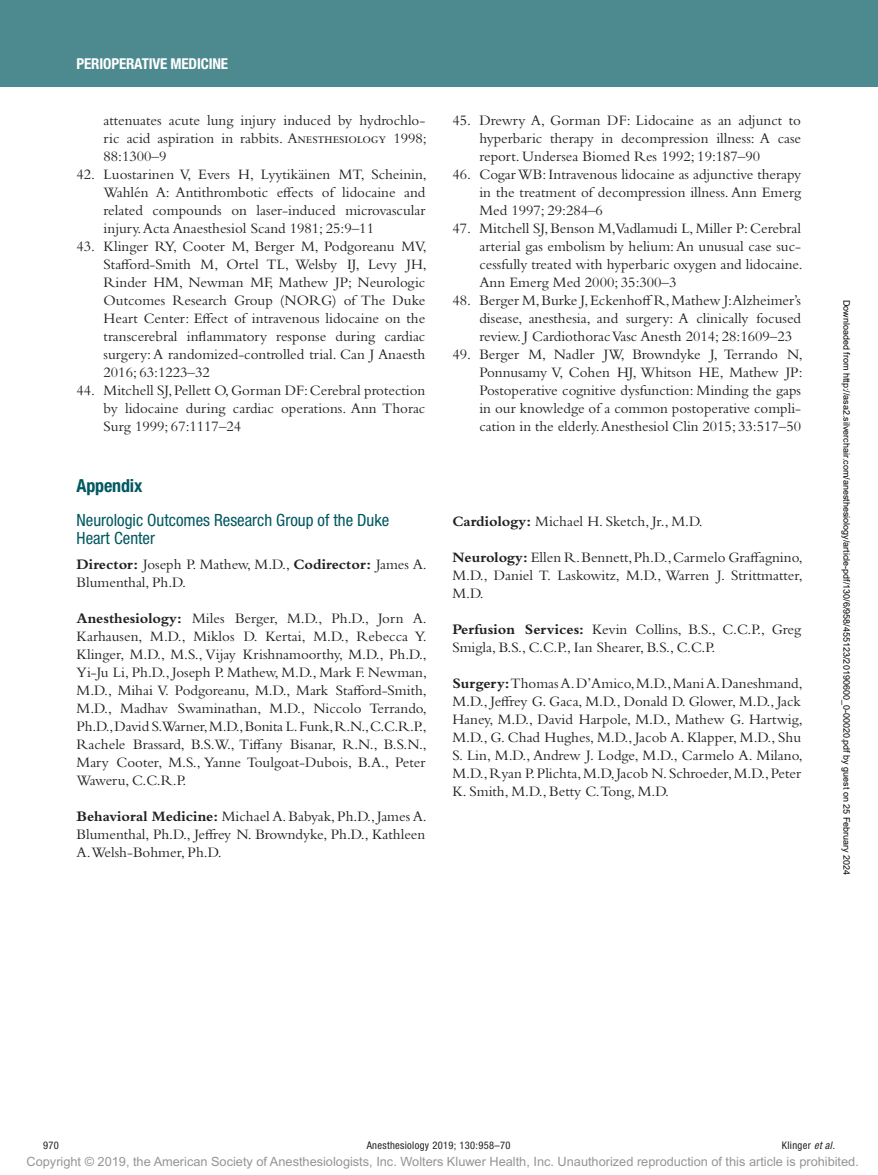
<style>
.page{position:relative;width:878px;height:1175px;background:#fff}
.page>*{position:absolute;margin:0;border:0;box-sizing:border-box;transform-origin:0 0}
.t1{font:700 condensed 18px "Helvetica Neue LT Std";color:#005861}
.t2{font:condensed 16.8px/18px "Helvetica Neue LT Std";color:#005861}
.t3{font:15px/18px "Bembo Std";color:#231f20;text-align:justify}
.t4{font:700 condensed 15px "Helvetica Neue LT Std";letter-spacing:-.01em;color:#fff}
.t5{font:12.75px "Arial MT Std";color:#939598}
.t6{font:condensed 10.5px "Helvetica Neue LT Std";letter-spacing:.03em;color:#231f20}
.t7{font:9px "Arial";color:#000}
.s1{font-weight:700}
.s2{font-style:italic}
</style>
<div class="page">
<div style="left:0;top:0;width:878px;height:86px;background:#4d8a90"></div>
<p class="t4" style="left:77px;top:54px;width:153px">PERIOPERATIVE MEDICINE</p>
<p class="t3" style="left:104px;top:111px;width:325px">attenuates acute lung injury induced by hydrochlo&shy;ric acid aspiration in rabbits. Anesthesiology 1998; 88:1300–9</p>
<p class="t3" style="left:104px;top:165px;width:325px;text-indent:-27px">42. Luostarinen V, Evers H, Lyytikäinen MT, Scheinin, Wahlén A: Antithrombotic effects of lidocaine and related compounds on laser-induced microvascular injury. Acta Anaesthesiol Scand 1981; 25:9–11</p>
<p class="t3" style="left:104px;top:237px;width:325px;text-indent:-27px">43. Klinger RY, Cooter M, Berger M, Podgoreanu MV, Stafford-Smith M, Ortel TL, Welsby IJ, Levy JH, Rinder HM, Newman MF, Mathew JP; Neurologic Outcomes Research Group (NORG) of The Duke Heart Center: Effect of intravenous lidocaine on the transcerebral inflammatory response during cardiac surgery: A randomized-controlled trial. Can J Anaesth 2016; 63:1223–32</p>
<p class="t3" style="left:104px;top:381px;width:323px;text-indent:-27px">44. Mitchell SJ, Pellett O, Gorman DF: Cerebral protection by lidocaine during cardiac operations. Ann Thorac Surg 1999; 67:1117–24</p>
<p class="t1" style="left:77px;top:475px;width:67px">APPENDIX</p>
<p class="t2" style="left:77px;top:511px;width:314px">Neurologic Outcomes Research Group of the Duke<br>Heart Center</p>
<p class="t3" style="left:77px;top:555px;width:352px"><span class="s1">Director:</span> Joseph P. Mathew, M.D., <span class="s1">Codirector:</span> James A.<br>Blumenthal, Ph.D.</p>
<p class="t3" style="left:77px;top:609px;width:352px"><span class="s1">Anesthesiology:</span> Miles Berger, M.D., Ph.D., Jorn A.<br>Karhausen, M.D., Miklos D. Kertai, M.D., Rebecca Y.<br>Klinger, M.D., M.S., Vijay Krishnamoorthy, M.D., Ph.D., Yi-Ju Li, Ph.D., Joseph P. Mathew, M.D., Mark F. Newman, M.D., Mihai V. Podgoreanu, M.D., Mark Stafford-Smith, M.D., Madhav Swaminathan, M.D., Niccolo Terrando, Ph.D., David S.Warner, M.D., Bonita L. Funk, R.N., C.C.R.P., Rachele Brassard, B.S.W., Tiffany Bisanar, R.N., B.S.N., Mary Cooter, M.S., Yanne Toulgoat-Dubois, B.A., Peter Waweru, C.C.R.P.</p>
<p class="t3" style="left:77px;top:807px;width:352px"><span class="s1">Behavioral Medicine:</span> Michael A. Babyak, Ph.D., James A.<br>Blumenthal, Ph.D., Jeffrey N. Browndyke, Ph.D., Kathleen A.Welsh-Bohmer, Ph.D.</p>
<p class="t3" style="left:479px;top:111px;width:323px;text-indent:-27px">45. Drewry A, Gorman DF: Lidocaine as an adjunct to hyperbaric therapy in decompression illness: A case report. Undersea Biomed Res 1992; 19:187–90</p>
<p class="t3" style="left:479px;top:165px;width:323px;text-indent:-27px">46. Cogar WB: Intravenous lidocaine as adjunctive therapy in the treatment of decompression illness. Ann Emerg Med 1997; 29:284–6</p>
<p class="t3" style="left:479px;top:219px;width:325px;text-indent:-27px">47. Mitchell SJ, Benson M,Vadlamudi L, Miller P: Cerebral arterial gas embolism by helium: An unusual case suc&shy;cessfully treated with hyperbaric oxygen and lidocaine.<br>Ann Emerg Med 2000; 35:300–3</p>
<p class="t3" style="left:479px;top:291px;width:323px;text-indent:-27px">48. Berger M, Burke J, Eckenhoff R, Mathew J:Alzheimer’s disease, anesthesia, and surgery: A clinically focused review. J Cardiothorac Vasc Anesth 2014; 28:1609–23</p>
<p class="t3" style="left:479px;top:345px;width:325px;text-indent:-27px">49. Berger M, Nadler JW, Browndyke J, Terrando N, Ponnusamy V, Cohen HJ, Whitson HE, Mathew JP:<br>Postoperative cognitive dysfunction: Minding the gaps in our knowledge of a common postoperative compli&shy;cation in the elderly. Anesthesiol Clin 2015; 33:517–50</p>
<p class="t3" style="left:452px;top:512px;width:252px"><span class="s1">Cardiology:</span> Michael H. Sketch, Jr., M.D.</p>
<p class="t3" style="left:452px;top:548px;width:352px"><span class="s1">Neurology:</span> Ellen R. Bennett, Ph.D., Carmelo Graffagnino, M.D., Daniel T. Laskowitz, M.D., Warren J. Strittmatter, M.D.</p>
<p class="t3" style="left:452px;top:620px;width:350px"><span class="s1">Perfusion Services:</span> Kevin Collins, B.S., C.C.P., Greg<br>Smigla, B.S., C.C.P., Ian Shearer, B.S., C.C.P.</p>
<p class="t3" style="left:452px;top:674px;width:352px"><span class="s1">Surgery:</span> Thomas A. D’Amico, M.D., Mani A. Daneshmand, M.D., Jeffrey G. Gaca, M.D., Donald D. Glower, M.D., Jack Haney, M.D., David Harpole, M.D., Mathew G. Hartwig, M.D., G. Chad Hughes, M.D., Jacob A. Klapper, M.D., Shu S. Lin, M.D., Andrew J. Lodge, M.D., Carmelo A. Milano, M.D., Ryan P. Plichta, M.D, Jacob N. Schroeder, M.D., Peter K. Smith, M.D., Betty C.Tong, M.D.</p>
<p class="t7" style="left:850px;top:300px;width:577px;rotate:90deg">Downloaded from http://asa2.silverchair.com/anesthesiology/article-pdf/130/6/958/455123/20190600_0-00020.pdf by guest on 25 February 2024</p>
<p class="t6" style="left:43px;top:1139px;width:17px">970</p>
<p class="t6" style="left:367px;top:1139px;width:145px">Anesthesiology 2019; 130:958–70</p>
<p class="t6" style="left:782px;top:1139px;width:54px">Klinger <span class="s2">et al.</span></p>
<p class="t5" style="left:27px;top:1154px;width:833px">Copyright © 2019, the American Society of Anesthesiologists, Inc. Wolters Kluwer Health, Inc. Unauthorized reproduction of this article is prohibited.</p>
</div>
